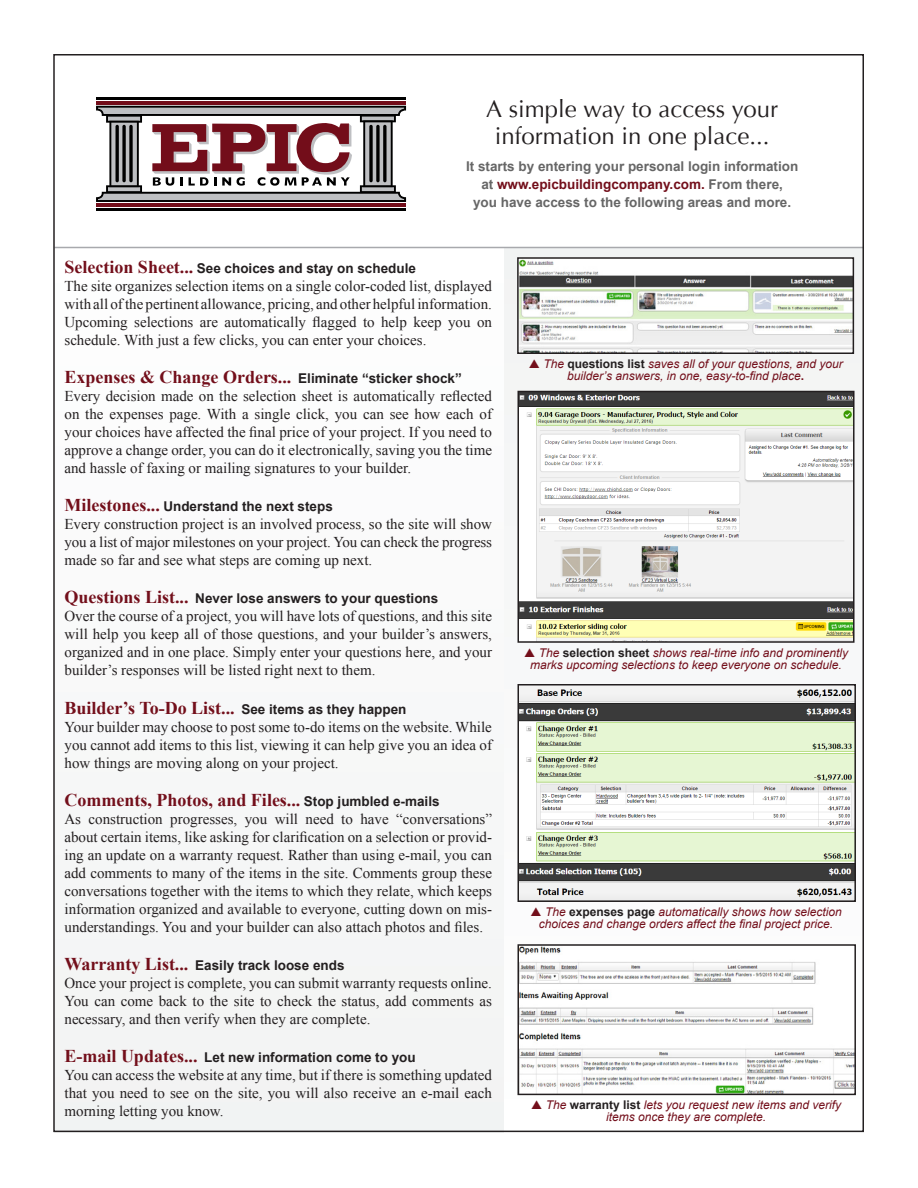
<style>
.page{position:relative;width:918px;height:1188px;background:#fff}
.page>*{position:absolute;margin:0;border:0;box-sizing:border-box;transform-origin:0 0}
.t1{font:24px/27px "Optima";color:#231f20;text-align:center}
.t2{font:700 18px "Times New Roman";color:#730f1b}
.t3{font:15px/18px "Times New Roman";color:#231f20;text-align:justify}
.t4{font:700 13.5px "Arial";color:#231f20}
.t5{font:700 13.5px/18px "Arial";color:#666;text-align:center}
.t6{font:italic 12px/12px "Arial";color:#730f1b}
.s1{color:#730f1b}
.s2{font-family:"Times New Roman";font-size:18px;color:#730f1b}
.s3{font-family:"Arial";font-size:13.5px;color:#231f20}
.s4{font-weight:700;font-style:normal;color:#231f20}
.s5{font-weight:700;font-style:normal}
</style>
<div class="page">
<div style="left:54px;top:248px;width:450px;height:884px;background:#f9f9f9"></div>
<div style="left:505px;top:248px;width:358px;height:885px;background:#f7f8f9"></div>
<img style="left:520px;top:260px;width:331px;height:91px">
<div style="left:517px;top:257px;width:337px;height:97px;border:2px solid #231f20"></div>
<img style="left:521px;top:394px;width:331px;height:246px">
<div style="left:518px;top:391px;width:337px;height:252px;border:2px solid #231f20"></div>
<img style="left:521px;top:689px;width:332px;height:210px">
<div style="left:518px;top:684px;width:338px;height:218px;border:2px solid #231f20"></div>
<img style="left:521px;top:947px;width:332px;height:145px">
<div style="left:518px;top:944px;width:338px;height:151px;border:2px solid #231f20"></div>
<hr style="left:54px;top:247px;width:809px;height:1px;background:#a8a9ad">
<svg style="left:96px;top:101px;width:310px;height:5px"></svg>
<svg style="left:96px;top:206px;width:310px;height:1px"></svg>
<hr style="left:96px;top:97px;width:310px;height:3px;background:#000">
<hr style="left:96px;top:102px;width:310px;height:3px;background:#730d1a">
<hr style="left:96px;top:208px;width:310px;height:3px;background:#000">
<hr style="left:96px;top:203px;width:310px;height:3px;background:#730d1a">
<svg style="left:96px;top:106px;width:310px;height:96px"></svg>
<h1 class="t1" style="left:486px;top:96px;width:293px">A simple way to access your information in one place...</h1>
<p class="t5" style="left:466px;top:158px;width:334px">It starts by entering your personal login information at <span class="s1">www.epicbuildingcompany.com.</span> From there,<br>you have access to the following areas and more.</p>
<p class="t4" style="left:64px;top:260px;width:353px"><span class="s2">Selection Sheet...</span> See choices and stay on schedule</p>
<p class="t3" style="left:64px;top:277px;width:429px">The site organizes selection items on a single color-coded list, displayed with all of the pertinent allowance, pricing, and other helpful information.<br>Upcoming selections are automatically flagged to help keep you on schedule. With just a few clicks, you can enter your choices.</p>
<p class="t2" style="left:64px;top:365px;width:399px">Expenses &amp; Change Orders... <span class="s3">Eliminate “sticker shock”</span></p>
<p class="t3" style="left:64px;top:387px;width:429px">Every decision made on the selection sheet is automatically reflected on the expenses page. With a single click, you can see how each of your choices have affected the final price of your project. If you need to approve a change order, you can do it electronically, saving you the time and hassle of faxing or mailing signatures to your builder.</p>
<p class="t4" style="left:64px;top:498px;width:270px"><span class="s2">Milestones...</span> Understand the next steps</p>
<p class="t3" style="left:64px;top:515px;width:429px">Every construction project is an involved process, so the site will show you a list of major milestones on your project. You can check the progress made so far and see what steps are coming up next.</p>
<p class="t4" style="left:64px;top:590px;width:375px"><span class="s2">Questions List...</span> Never lose answers to your questions</p>
<p class="t3" style="left:64px;top:607px;width:429px">Over the course of a project, you will have lots of questions, and this site will help you keep all of those questions, and your builder’s answers, organized and in one place. Simply enter your questions here, and your builder’s responses will be listed right next to them.</p>
<p class="t2" style="left:64px;top:695px;width:344px">Builder’s To-Do List... <span class="s3">See items as they happen</span></p>
<p class="t3" style="left:64px;top:717px;width:429px">Your builder may choose to post some to-do items on the website. While you cannot add items to this list, viewing it can help give you an idea of how things are moving along on your project.</p>
<p class="t2" style="left:64px;top:787px;width:377px">Comments, Photos, and Files... <span class="s3">Stop jumbled e-mails</span></p>
<p class="t3" style="left:64px;top:809px;width:429px">As construction progresses, you will need to have “conversations” about certain items, like asking for clarification on a selection or provid&shy;ing an update on a warranty request. Rather than using e-mail, you can add comments to many of the items in the site. Comments group these conversations together with the items to which they relate, which keeps information organized and available to everyone, cutting down on mis&shy;understandings. You and your builder can also attach photos and files.</p>
<p class="t4" style="left:64px;top:956px;width:282px"><span class="s2">Warranty List...</span> Easily track loose ends</p>
<p class="t3" style="left:64px;top:974px;width:429px">Once your project is complete, you can submit warranty requests online.<br>You can come back to the site to check the status, add comments as necessary, and then verify when they are complete.</p>
<p class="t4" style="left:64px;top:1048px;width:353px"><span class="s2">E-mail Updates...</span> Let new information come to you</p>
<p class="t3" style="left:64px;top:1066px;width:429px">You can access the website at any time, but if there is something updated that you need to see on the site, you will also receive an e-mail each morning letting you know.</p>
<p class="t6" style="left:567px;top:358px;width:277px;text-indent:-24px">The <span class="s4">questions list</span> saves all of your questions, and your builder’s answers, in one, easy-to-find place<span class="s5">.</span></p>
<p class="t6" style="left:530px;top:647px;width:320px;text-indent:9px">The <span class="s4">selection sheet</span> shows real-time info and prominently marks upcoming selections to keep everyone on schedule.</p>
<p class="t6" style="left:539px;top:906px;width:304px;text-indent:6px">The <span class="s4">expenses page</span> automatically shows how selection choices and change orders affect the final project price.</p>
<p class="t6" style="left:606px;top:1099px;width:237px;text-indent:-60px">The <span class="s4">warranty list</span> lets you request new items and verify items once they are complete.</p>
</div>
